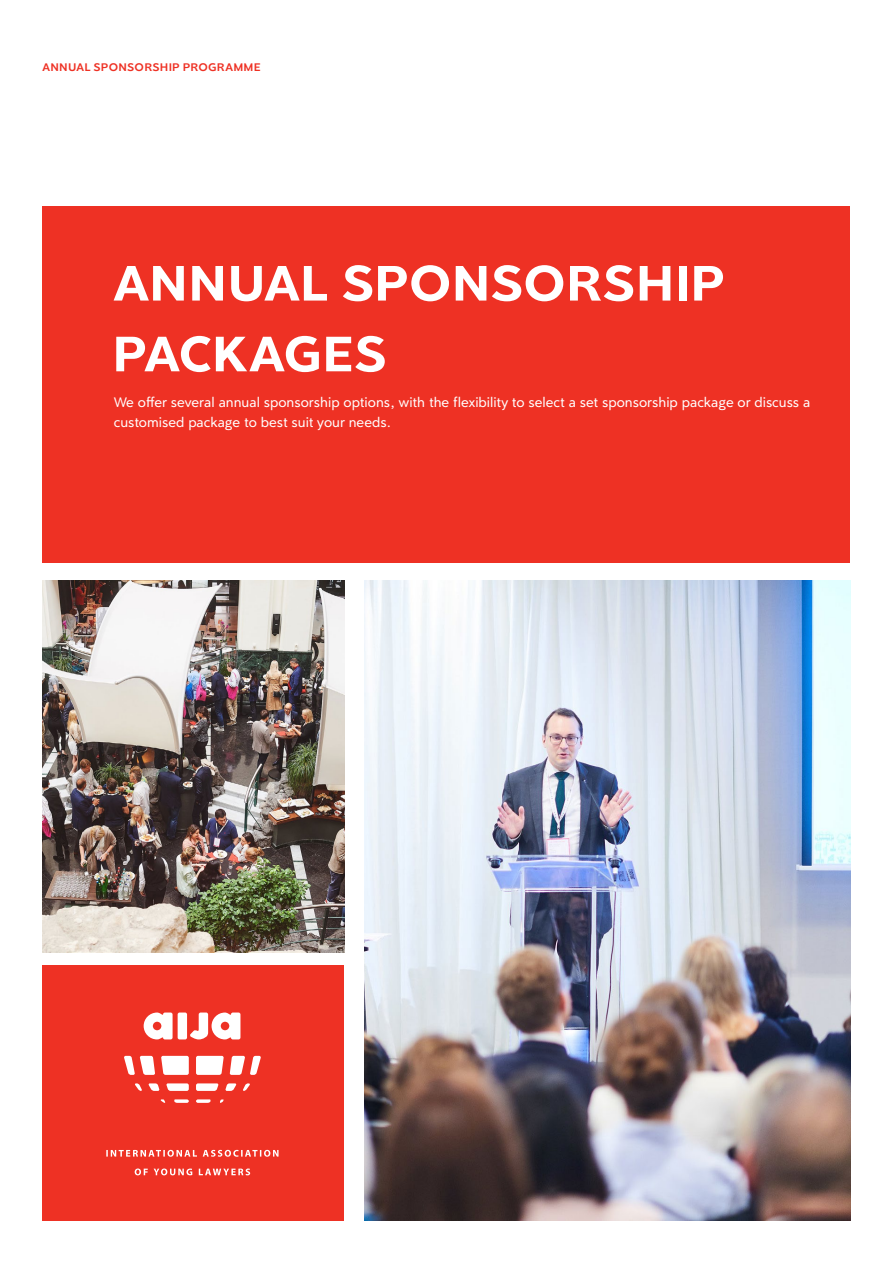
<style>
.page{position:relative;width:893px;height:1263px;background:#fff}
.page>*{position:absolute;margin:0;border:0;box-sizing:border-box;transform-origin:0 0}
.t1{font:700 54px/70.8px "Clarika Grotesque";color:#fff}
.t2{font:15px/19.5px "Clarika Grotesque";color:#fff}
.t3{font:600 12px "Clarika Grotesque";letter-spacing:.02em;color:#ee3124}
</style>
<div class="page">
<img style="left:43px;top:580px;width:301px;height:372px">
<div style="left:43px;top:965px;width:301px;height:255px;background:#ee3124"></div>
<svg style="left:144px;top:1012px;width:29px;height:27px"></svg>
<div style="left:178px;top:1012px;width:9px;height:27px;background:#fff;border-radius:2px"></div>
<svg style="left:190px;top:1012px;width:50px;height:27px"></svg>
<svg style="left:124px;top:1056px;width:137px;height:47px"></svg>
<svg style="left:106px;top:1150px;width:173px;height:7px"></svg>
<svg style="left:199px;top:1168px;width:51px;height:7px"></svg>
<svg style="left:154px;top:1168px;width:38px;height:7px"></svg>
<svg style="left:135px;top:1168px;width:13px;height:7px"></svg>
<img style="left:364px;top:580px;width:486px;height:640px">
<div style="left:43px;top:206px;width:807px;height:357px;background:#ee3124"></div>
<p class="t3" style="left:43px;top:59px;width:220px">ANNUAL SPONSORSHIP PROGRAMME</p>
<h1 class="t1" style="left:114px;top:246px;width:613px">ANNUAL SPONSORSHIP<br>PACKAGES</h1>
<p class="t2" style="left:114px;top:392px;width:698px">We offer several annual sponsorship options, with the flexibility to select a set sponsorship package or discuss a customised package to best suit your needs.</p>
</div>
